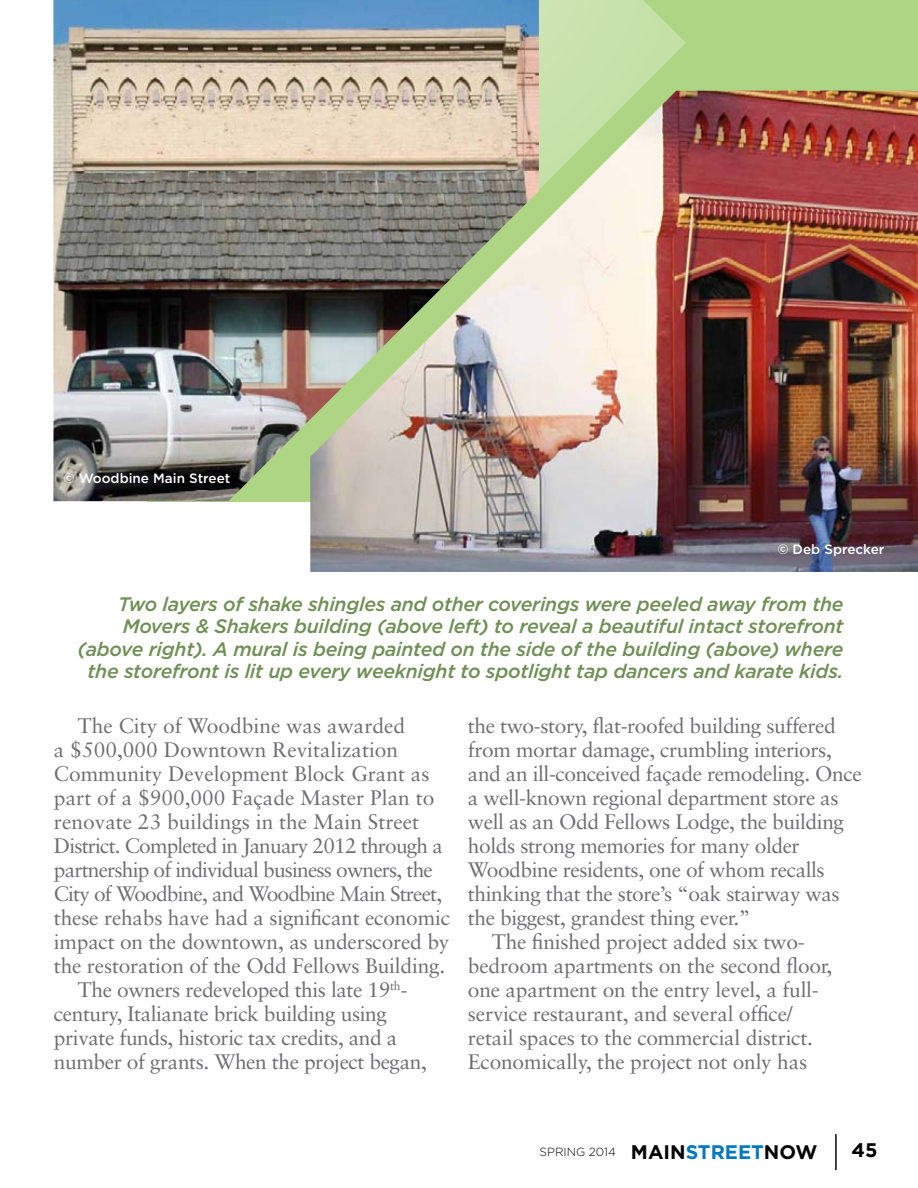
<style>
.page{position:relative;width:918px;height:1188px;background:#fff}
.page>*{position:absolute;margin:0;border:0;box-sizing:border-box;transform-origin:0 0}
.t1{font:21px "Sabon";letter-spacing:-.02em;color:#6d6e71}
.t2{font:21px "Sabon";color:#6d6e71}
.t3{font:21px "Sabon";letter-spacing:-.04em;color:#6d6e71}
.t4{font:700 19.65px "Gotham";color:#0077c1}
.t5{font:700 19.65px "Gotham";color:#000}
.t6{font:italic 500 19.5px/22.5px "Gotham";letter-spacing:-.015em;color:#708f57;text-align:right}
.t7{font:500 13.5px "Gotham";color:#fff}
.t8{font:300 11.85px "Gotham HTF";color:#000}
.s1{font-family:"Gotham";font-weight:700;font-size:19.65px}
</style>
<div class="page">
<div style="left:148px;top:0;width:770px;height:501px;background:#add583"></div>
<svg style="left:539px;top:0;width:147px;height:91px;background:#c4e0a5"></svg>
<img style="left:310px;top:91px;width:608px;height:481px">
<img style="left:53px;top:0;width:486px;height:501px">
<hr style="left:835px;top:1134px;width:2px;height:36px;background:#000">
<p class="t7" style="left:63px;top:470px;width:168px">© Woodbine Main Street</p>
<p class="t7" style="left:777px;top:542px;width:109px">© Deb Sprecker</p>
<p class="t6" style="left:78px;top:592px;width:767px">Two layers of shake shingles and other coverings were peeled away from the Movers &amp; Shakers building (above left) to reveal a beautiful intact storefront (above right). A mural is being painted on the side of the building (above) where the storefront is lit up every weeknight to spotlight tap dancers and karate kids.</p>
<p class="t2" style="left:78px;top:713px;width:329px">The City of Woodbine was awarded</p>
<p class="t2" style="left:54px;top:737px;width:346px">a $500,000 Downtown Revitalization</p>
<p class="t2" style="left:54px;top:761px;width:377px">Community Development Block Grant as</p>
<p class="t2" style="left:54px;top:785px;width:382px">part of a $900,000 Façade Master Plan to</p>
<p class="t2" style="left:54px;top:809px;width:367px">renovate 23 buildings in the Main Street</p>
<p class="t3" style="left:54px;top:833px;width:390px">District. Completed in January 2012 through a</p>
<p class="t3" style="left:54px;top:857px;width:380px">partnership of individual business owners, the</p>
<p class="t3" style="left:54px;top:881px;width:390px">City of Woodbine, and Woodbine Main Street,</p>
<p class="t1" style="left:54px;top:905px;width:397px">these rehabs have had a significant economic</p>
<p class="t1" style="left:54px;top:929px;width:397px">impact on the downtown, as underscored by</p>
<p class="t1" style="left:54px;top:953px;width:393px">the restoration of the Odd Fellows Building.</p>
<p class="t1" style="left:78px;top:977px;width:331px">The owners redeveloped this late 19<sup>th</sup>-</p>
<p class="t1" style="left:54px;top:1001px;width:334px">century, Italianate brick building using</p>
<p class="t1" style="left:54px;top:1025px;width:345px">private funds, historic tax credits, and a</p>
<p class="t1" style="left:54px;top:1049px;width:374px">number of grants. When the project began,</p>
<p class="t1" style="left:468px;top:713px;width:369px">the two-story, flat-roofed building suffered</p>
<p class="t1" style="left:468px;top:737px;width:365px">from mortar damage, crumbling interiors,</p>
<p class="t1" style="left:468px;top:761px;width:395px">and an ill-conceived façade remodeling. Once</p>
<p class="t1" style="left:468px;top:785px;width:372px">a well-known regional department store as</p>
<p class="t1" style="left:468px;top:809px;width:378px">well as an Odd Fellows Lodge, the building</p>
<p class="t1" style="left:468px;top:833px;width:333px">holds strong memories for many older</p>
<p class="t1" style="left:468px;top:857px;width:358px">Woodbine residents, one of whom recalls</p>
<p class="t1" style="left:468px;top:881px;width:373px">thinking that the store’s “oak stairway was</p>
<p class="t1" style="left:468px;top:905px;width:284px">the biggest, grandest thing ever.”</p>
<p class="t1" style="left:492px;top:929px;width:314px">The finished project added six two-</p>
<p class="t1" style="left:468px;top:953px;width:366px">bedroom apartments on the second floor,</p>
<p class="t1" style="left:468px;top:977px;width:352px">one apartment on the entry level, a full-</p>
<p class="t1" style="left:468px;top:1001px;width:326px">service restaurant, and several office/</p>
<p class="t1" style="left:468px;top:1025px;width:347px">retail spaces to the commercial district.</p>
<p class="t1" style="left:468px;top:1049px;width:341px">Economically, the project not only has</p>
<p class="t8" style="left:540px;top:1146px;width:122px">Spring 2014 <span class="s1">MAIN</span></p>
<p class="t4" style="left:686px;top:1140px;width:27px">STREET</p>
<p class="t5" style="left:764px;top:1140px;width:55px">NOW</p>
<p class="t5" style="left:852px;top:1139px;width:27px">45</p>
</div>
